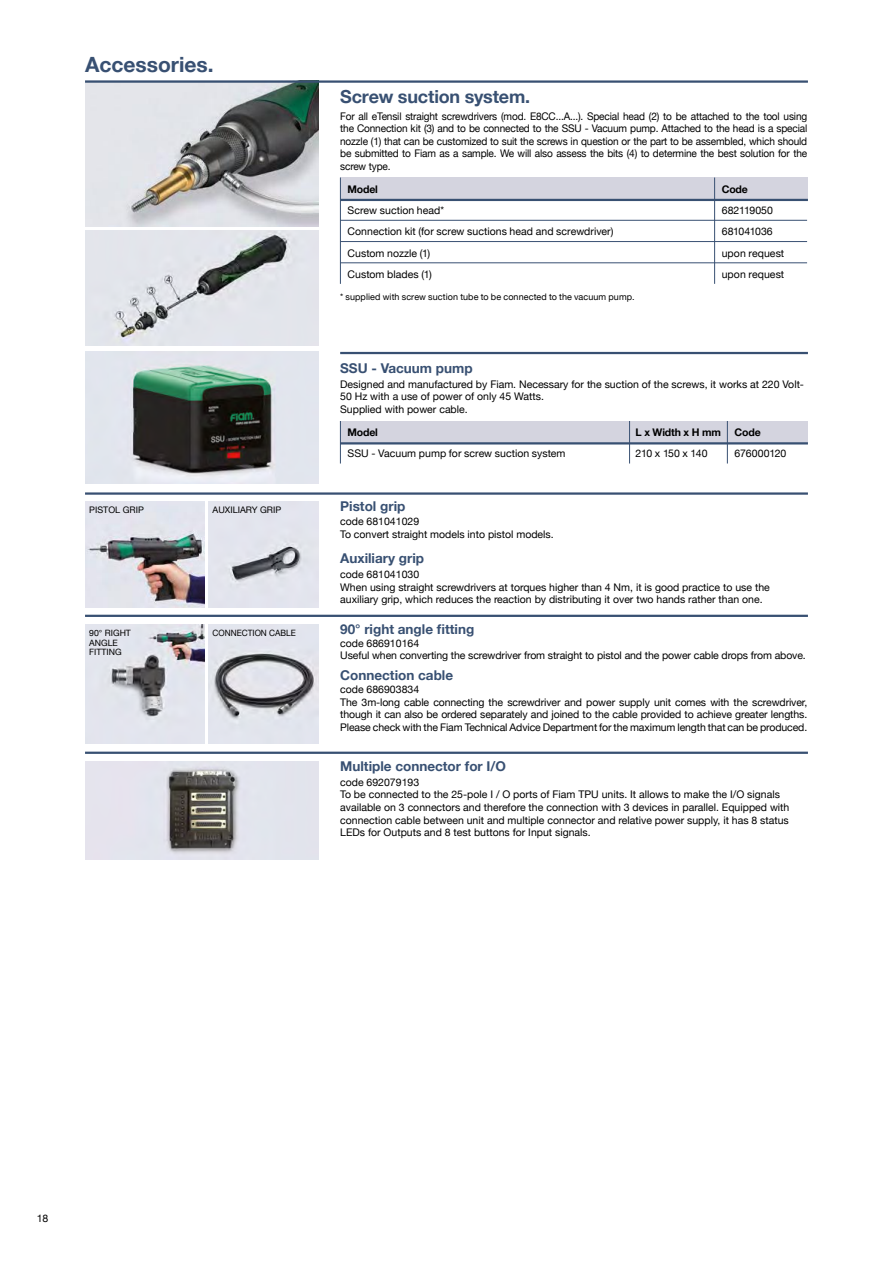
<style>
.page{position:relative;width:893px;height:1263px;background:#fff}
.page>*{position:absolute;margin:0;border:0;box-sizing:border-box;transform-origin:0 0}
.t1{font:700 21px "Helvetica Neue";color:#385072}
.t2{font:700 18px "Helvetica Neue";letter-spacing:-.01em;color:#385072}
.t3{font:700 13.5px "Helvetica Neue";color:#385072}
.t4{font:10.5px/12.6px "Helvetica Neue";color:#000}
.t5{font:10.5px/12.6px "Helvetica Neue";color:#000;text-align:justify;scale:.96 1}
.t6{font:700 10.5px "Helvetica Neue";letter-spacing:-.015em;color:#000}
.t7{font:10.5px "Helvetica Neue";letter-spacing:-.035em;color:#000}
.t8{font:9px "Helvetica Neue";letter-spacing:.005em;color:#000}
.t9{font:8.7px/9.8px "Helvetica Neue";color:#000}
.t10{font:8.7px "Helvetica Neue";color:#000;scale:.95 1}
</style>
<div class="page">
<img style="left:85px;top:83px;width:234px;height:144px">
<hr style="left:85px;top:80px;width:723px;height:3px;background:#385072">
<hr style="left:340px;top:352px;width:468px;height:2px;background:#385072">
<img style="left:85px;top:352px;width:234px;height:132px">
<img style="left:85px;top:624px;width:119px;height:119px">
<img style="left:85px;top:231px;width:234px;height:114px">
<img style="left:208px;top:624px;width:111px;height:119px">
<img style="left:85px;top:501px;width:119px;height:106px">
<img style="left:208px;top:501px;width:111px;height:106px">
<hr style="left:85px;top:492px;width:723px;height:3px;background:#385072">
<hr style="left:85px;top:615px;width:723px;height:2px;background:#385072">
<div style="left:340px;top:421px;width:468px;height:21px;background:#d4d4df"></div>
<hr style="left:727px;top:421px;width:1px;height:42px;background:#385072">
<hr style="left:629px;top:421px;width:1px;height:42px;background:#385072">
<hr style="left:340px;top:421px;width:1px;height:42px;background:#385072">
<hr style="left:340px;top:442px;width:468px;height:2px;background:#385072">
<div style="left:340px;top:178px;width:468px;height:21px;background:#d4d4df"></div>
<hr style="left:714px;top:178px;width:1px;height:106px;background:#385072">
<hr style="left:340px;top:178px;width:1px;height:106px;background:#385072">
<hr style="left:340px;top:199px;width:468px;height:2px;background:#385072">
<hr style="left:340px;top:220px;width:467px;height:1px;background:#385072">
<hr style="left:340px;top:241px;width:467px;height:1px;background:#385072">
<hr style="left:340px;top:263px;width:467px;height:1px;background:#385072">
<hr style="left:85px;top:752px;width:723px;height:2px;background:#385072">
<img style="left:85px;top:761px;width:234px;height:98px">
<h1 class="t1" style="left:85px;top:48px;width:130px">Accessories.</h1>
<p class="t8" style="left:89px;top:503px;width:56px">PISTOL GRIP</p>
<p class="t9" style="left:89px;top:628px;width:41px">90° rig ht angle<br>fitting</p>
<p class="t8" style="left:213px;top:503px;width:70px">AUXILIARY GRIP</p>
<p class="t10" style="left:213px;top:626px;width:13px">Connection</p>
<p class="t10" style="left:269px;top:626px;width:24px">cable</p>
<h2 class="t2" style="left:340px;top:82px;width:192px">Screw suction system.</h2>
<p class="t5" style="left:340px;top:110px;width:488px">For all eTensil straight screwdrivers (mod. E8CC...A...). Special head (2) to be attached to the tool using the Connection kit (3) and to be connected to the SSU - Vacuum pump. Attached to the head is a special nozzle (1) that can be customized to suit the screws in question or the part to be assembled, which should be submitted to Fiam as a sample. We will also assess the bits (4) to determine the best solution for the screw type.</p>
<p class="t6" style="left:348px;top:181px;width:32px">Model</p>
<p class="t6" style="left:722px;top:181px;width:28px">Code</p>
<p class="t4" style="left:348px;top:205px;width:98px">Screw suction head*</p>
<p class="t4" style="left:722px;top:205px;width:53px">682119050</p>
<p class="t4" style="left:348px;top:226px;width:267px">Connection kit (for screw suctions head and screwdriver)</p>
<p class="t4" style="left:722px;top:226px;width:53px">681041036</p>
<p class="t4" style="left:348px;top:247px;width:84px">Custom nozzle (1)</p>
<p class="t4" style="left:722px;top:247px;width:64px">upon request</p>
<p class="t4" style="left:348px;top:268px;width:86px">Custom blades (1)</p>
<p class="t4" style="left:722px;top:268px;width:64px">upon request</p>
<p class="t8" style="left:340px;top:290px;width:296px">* supplied with screw suction tube to be connected to the vacuum pump.</p>
<p class="t3" style="left:340px;top:357px;width:134px">SSU - Vacuum pump</p>
<p class="t4" style="left:340px;top:378px;width:465px">Designed and manufactured by Fiam. Necessary for the suction of the screws, it works at 220 Volt-<br>50 Hz with a use of power of only 45 Watts.<br>Supplied with power cable.</p>
<p class="t6" style="left:348px;top:424px;width:32px">Model</p>
<p class="t6" style="left:636px;top:424px;width:87px">L x Width x H mm</p>
<p class="t6" style="left:734px;top:424px;width:28px">Code</p>
<p class="t4" style="left:348px;top:448px;width:220px">SSU - Vacuum pump for screw suction system</p>
<p class="t7" style="left:636px;top:446px;width:73px">210 x 150 x 140</p>
<p class="t4" style="left:734px;top:448px;width:53px">676000120</p>
<p class="t3" style="left:340px;top:495px;width:67px">Pistol grip</p>
<p class="t4" style="left:340px;top:516px;width:215px">code 681041029<br>To convert straight models into pistol models.</p>
<p class="t3" style="left:340px;top:548px;width:85px">Auxiliary grip</p>
<p class="t4" style="left:340px;top:569px;width:431px">code 681041030<br>When using straight screwdrivers at torques higher than 4 Nm, it is good practice to use the auxiliary grip, which reduces the reaction by distributing it over two hands rather than one.</p>
<p class="t3" style="left:340px;top:619px;width:136px">90° right angle fitting</p>
<p class="t4" style="left:340px;top:637px;width:467px">code 686910164<br>Useful when converting the screwdriver from straight to pistol and the power cable drops from above.</p>
<p class="t3" style="left:340px;top:665px;width:114px">Connection cable</p>
<p class="t4" style="left:340px;top:683px;width:469px">code 686903834<br>The 3m-long cable connecting the screwdriver and power supply unit comes with the screwdriver, though it can also be ordered separately and joined to the cable provided to achieve greater lengths.<br>Please check with the Fiam Technical Advice Department for the maximum length that can be produced.</p>
<p class="t3" style="left:340px;top:755px;width:167px">Multiple connector for I/O</p>
<p class="t4" style="left:340px;top:776px;width:451px">code 692079193<br>To be connected to the 25-pole I / O ports of Fiam TPU units. It allows to make the I/O signals available on 3 connectors and therefore the connection with 3 devices in parallel. Equipped with connection cable between unit and multiple connector and relative power supply, it has 8 status LEDs for Outputs and 8 test buttons for Input signals.</p>
<p class="t4" style="left:37px;top:1212px;width:13px">18</p>
</div>
